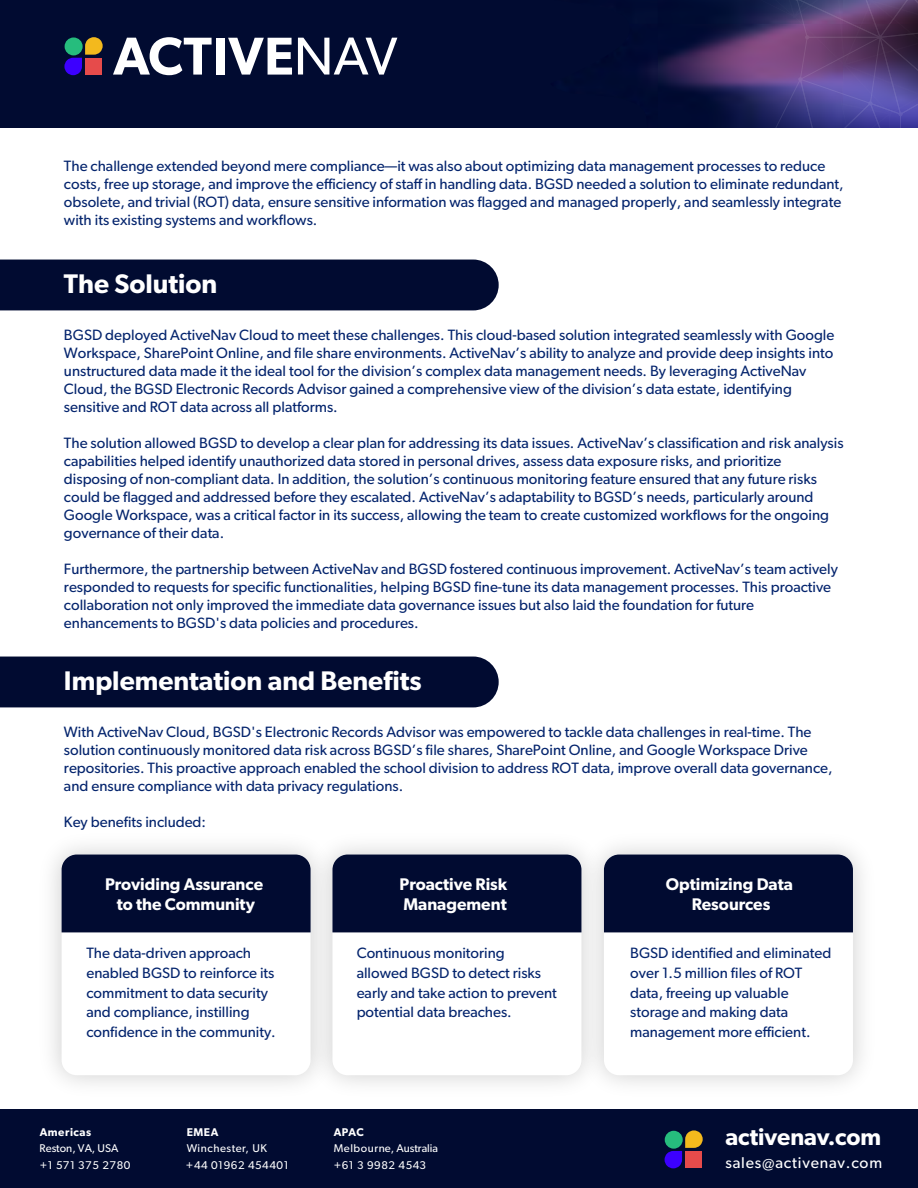
<style>
.page{position:relative;width:918px;height:1188px;background:#fff}
.page>*{position:absolute;margin:0;border:0;box-sizing:border-box;transform-origin:0 0}
.t1{font:600 27px "Gibson";color:#fff}
.t2{font:600 23.7px "Gibson";color:#fff}
.t3{font:600 16.95px/20.2px "Gibson";color:#fff;text-align:center}
.t4{font:15.75px "Gibson";letter-spacing:.05em;color:#fff}
.t5{font:15px/18px "Gibson";color:#04246d}
.t6{font:11.25px/16.6px "Gibson";letter-spacing:.05em;color:#fff}
.t7{font:11.25px/16.6px "Gibson";color:#fff}
.t8{font:600 11.25px "Gibson";letter-spacing:.05em;color:#fff}
</style>
<div class="page">
<div style="left:0;top:0;width:918px;height:127px;background:#010b31"></div>
<img style="left:651px;top:50px;width:33px;height:38px">
<svg style="left:684px;top:0;width:234px;height:127px;background:#47366e"></svg>
<svg style="left:113px;top:37px;width:99px;height:38px"></svg>
<div style="left:216px;top:38px;width:8px;height:37px;background:#fff"></div>
<svg style="left:228px;top:38px;width:64px;height:37px"></svg>
<svg style="left:298px;top:38px;width:99px;height:37px"></svg>
<svg style="left:64px;top:37px;width:39px;height:38px"></svg>
<div style="left:85px;top:58px;width:17px;height:17px;background:#e64b4b"></div>
<div style="left:65px;top:37px;width:18px;height:18px;background:#26bd7d;border-radius:50%"></div>
<div style="left:0;top:1109px;width:918px;height:79px;background:#010b31"></div>
<svg style="left:665px;top:1130px;width:38px;height:38px"></svg>
<div style="left:685px;top:1151px;width:17px;height:17px;background:#e64b4b"></div>
<div style="left:665px;top:1131px;width:18px;height:18px;background:#26bd7d;border-radius:50%"></div>
<div style="left:0;top:260px;width:499px;height:50px;background:#010b31"></div>
<div style="left:0;top:657px;width:499px;height:50px;background:#010b31"></div>
<img style="left:52px;top:846px;width:248px;height:238px">
<div style="left:62px;top:855px;width:249px;height:220px;background:#fff;border-radius:15px"></div>
<div style="left:62px;top:855px;width:238px;height:77px;background:#010b31"></div>
<img style="left:300px;top:846px;width:271px;height:238px">
<div style="left:332px;top:855px;width:249px;height:220px;background:#fff;border-radius:15px"></div>
<div style="left:332px;top:855px;width:239px;height:77px;background:#010b31"></div>
<img style="left:571px;top:846px;width:291px;height:238px">
<div style="left:604px;top:855px;width:249px;height:220px;background:#fff;border-radius:15px"></div>
<div style="left:604px;top:855px;width:249px;height:77px;background:#010b31"></div>
<p class="t5" style="left:64px;top:157px;width:781px">The challenge extended beyond mere compliance—it was also about optimizing data management processes to reduce costs, free up storage, and improve the efficiency of staff in handling data. BGSD needed a solution to eliminate redundant, obsolete, and trivial (ROT) data, ensure sensitive information was flagged and managed properly, and seamlessly integrate with its existing systems and workflows.</p>
<h1 class="t1" style="left:64px;top:268px;width:155px">The Solution</h1>
<p class="t5" style="left:64px;top:326px;width:772px">BGSD deployed ActiveNav Cloud to meet these challenges. This cloud-based solution integrated seamlessly with Google Workspace, SharePoint Online, and file share environments. ActiveNav’s ability to analyze and provide deep insights into unstructured data made it the ideal tool for the division’s complex data management needs. By leveraging ActiveNav Cloud, the BGSD Electronic Records Advisor gained a comprehensive view of the division’s data estate, identifying sensitive and ROT data across all platforms.</p>
<p class="t5" style="left:64px;top:434px;width:781px">The solution allowed BGSD to develop a clear plan for addressing its data issues. ActiveNav’s classification and risk analysis capabilities helped identify unauthorized data stored in personal drives, assess data exposure risks, and prioritize disposing of non-compliant data. In addition, the solution’s continuous monitoring feature ensured that any future risks could be flagged and addressed before they escalated. ActiveNav’s adaptability to BGSD’s needs, particularly around Google Workspace, was a critical factor in its success, allowing the team to create customized workflows for the ongoing governance of their data.</p>
<p class="t5" style="left:64px;top:560px;width:775px">Furthermore, the partnership between ActiveNav and BGSD fostered continuous improvement. ActiveNav’s team actively responded to requests for specific functionalities, helping BGSD fine-tune its data management processes. This proactive collaboration not only improved the immediate data governance issues but also laid the foundation for future enhancements to BGSD's data policies and procedures.</p>
<h1 class="t1" style="left:64px;top:665px;width:359px">Implementation and Benefits</h1>
<p class="t5" style="left:64px;top:723px;width:770px">With ActiveNav Cloud, BGSD's Electronic Records Advisor was empowered to tackle data challenges in real-time. The solution continuously monitored data risk across BGSD’s file shares, SharePoint Online, and Google Workspace Drive repositories. This proactive approach enabled the school division to address ROT data, improve overall data governance, and ensure compliance with data privacy regulations.</p>
<p class="t5" style="left:64px;top:813px;width:144px">Key benefits included:</p>
<p class="t3" style="left:105px;top:873px;width:159px">Providing Assurance to the Community</p>
<p class="t5" style="left:86px;top:943px;width:191px;line-height:19.8px">The data-driven approach enabled BGSD to reinforce its commitment to data security and compliance, instilling confidence in the community.</p>
<p class="t8" style="left:40px;top:1125px;width:53px">Americas</p>
<p class="t7" style="left:40px;top:1140px;width:92px">Reston, VA, USA +1 571 375 2780</p>
<p class="t8" style="left:187px;top:1125px;width:33px">EMEA</p>
<p class="t6" style="left:186px;top:1140px;width:104px">Winchester, UK +44 01962 454401</p>
<p class="t3" style="left:400px;top:873px;width:109px;text-align:left">Proactive Risk<br>Management</p>
<p class="t5" style="left:357px;top:943px;width:202px;line-height:19.8px">Continuous monitoring allowed BGSD to detect risks early and take action to prevent potential data breaches.</p>
<p class="t8" style="left:334px;top:1125px;width:32px">APAC</p>
<p class="t6" style="left:334px;top:1140px;width:106px">Melbourne, Australia +61 3 9982 4543</p>
<p class="t3" style="left:666px;top:873px;width:129px">Optimizing Data<br>Resources</p>
<p class="t5" style="left:630px;top:943px;width:203px;line-height:19.8px">BGSD identified and eliminated over 1.5 million files of ROT data, freeing up valuable storage and making data management more efficient.</p>
<h2 class="t2" style="left:726px;top:1122px;width:157px">activenav.com</h2>
<p class="t4" style="left:726px;top:1153px;width:158px">sales@activenav.com</p>
</div>
